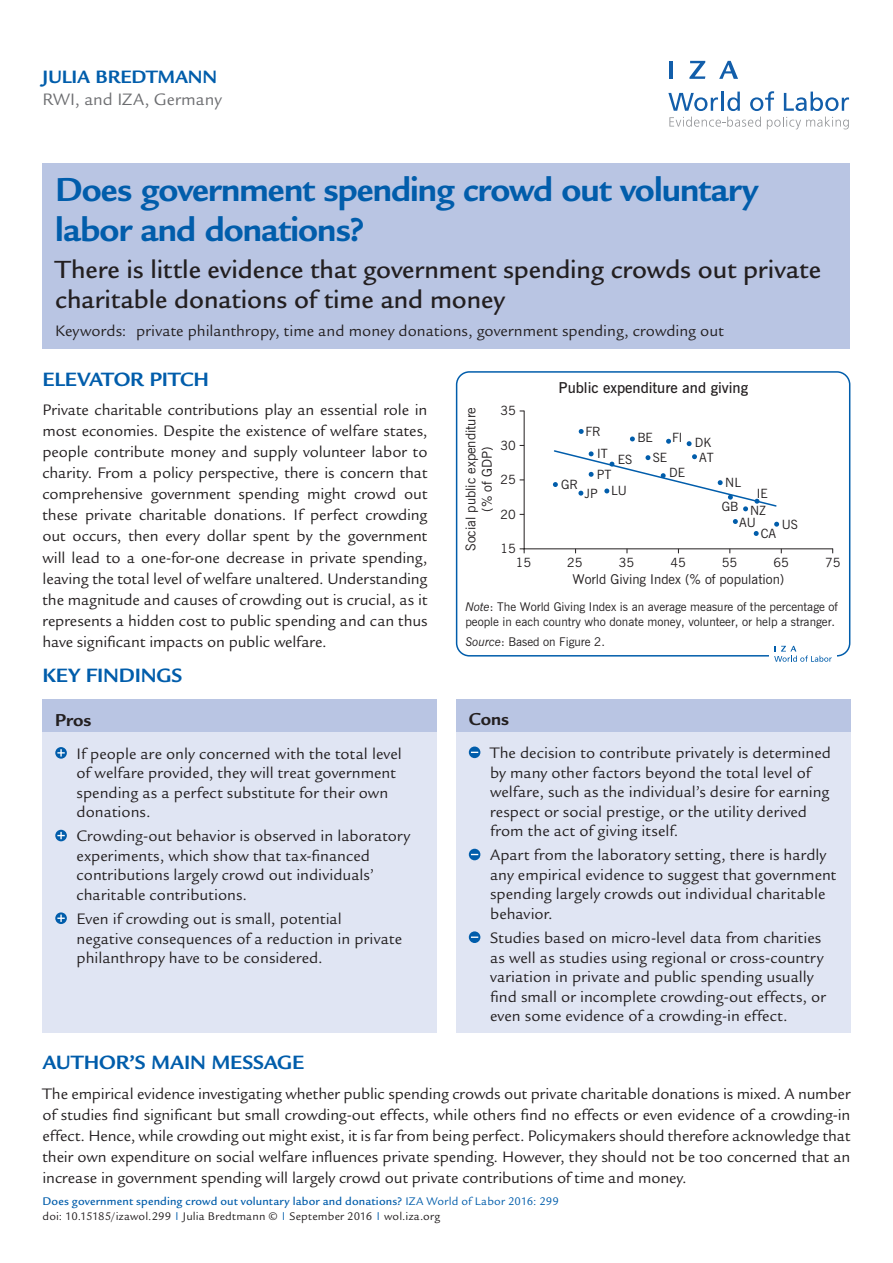
<style>
.page{position:relative;width:893px;height:1263px;background:#fff}
.page>*{position:absolute;margin:0;border:0;box-sizing:border-box;transform-origin:0 0}
.t1{font:700 36px/40.5px "Legacy Sans Std";letter-spacing:-.025em;color:#015dab}
.t2{font:500 27px/30px "Legacy Sans Std";letter-spacing:-.005em;color:#231f20}
.t3{font:700 21px "Legacy Sans Std";letter-spacing:-.005em;color:#015dab}
.t4{font:700 19.5px "Legacy Sans Std";letter-spacing:-.005em;color:#015dab}
.t5{font:700 18.75px "Legacy Sans Std";letter-spacing:-.005em;color:#231f20}
.t6{font:18px "Legacy Sans Std";letter-spacing:-.005em;color:#6c6d70}
.t7{font:16.5px/19.5px "Legacy Sans Std";letter-spacing:.005em;color:#231f20}
.t8{font:600 15px "News Gothic BT";color:#231f20}
.t9{font:13.5px/16.2px "News Gothic BT";color:#231f20;text-align:center}
.t10{font:12.75px/21.6px "News Gothic BT";color:#231f20}
.t11{font:12px/15px "Legacy Sans Std";letter-spacing:.015em;color:#231f20}
.t12{font:12px/15px "News Gothic BT";color:#231f20}
.s1{font-style:italic}
.s2{font-weight:500;color:#015dab}
.s3{color:#015dab}
</style>
<div class="page">
<svg style="left:668px;top:93px;width:50px;height:18px"></svg>
<hr style="left:721px;top:92px;width:3px;height:19px;background:#125eaa">
<svg style="left:727px;top:92px;width:13px;height:19px"></svg>
<svg style="left:750px;top:91px;width:24px;height:20px"></svg>
<svg style="left:784px;top:92px;width:65px;height:19px"></svg>
<svg style="left:669px;top:117px;width:92px;height:10px"></svg>
<svg style="left:767px;top:117px;width:82px;height:12px"></svg>
<hr style="left:669px;top:61px;width:4px;height:18px;background:#125eaa">
<svg style="left:689px;top:61px;width:16px;height:18px"></svg>
<svg style="left:719px;top:61px;width:19px;height:18px"></svg>
<div style="left:456px;top:702px;width:394px;height:330px;background:#e0e5f3"></div>
<div style="left:43px;top:702px;width:394px;height:330px;background:#e0e5f3"></div>
<div style="left:43px;top:699px;width:394px;height:33px;background:#b9c5e3"></div>
<div style="left:456px;top:699px;width:394px;height:33px;background:#b9c5e3"></div>
<svg style="left:55px;top:747px;width:12px;height:12px"></svg>
<svg style="left:57px;top:749px;width:8px;height:7px"></svg>
<svg style="left:55px;top:830px;width:12px;height:11px"></svg>
<svg style="left:57px;top:832px;width:8px;height:7px"></svg>
<svg style="left:55px;top:912px;width:12px;height:12px"></svg>
<svg style="left:57px;top:914px;width:8px;height:8px"></svg>
<svg style="left:469px;top:746px;width:11px;height:12px"></svg>
<svg style="left:469px;top:849px;width:11px;height:11px"></svg>
<div style="left:469px;top:931px;width:11px;height:12px;background:#015dab;border-radius:50%"></div>
<svg style="left:471px;top:936px;width:7px;height:2px"></svg>
<div style="left:43px;top:163px;width:807px;height:186px;background:#b9c5e3"></div>
<div style="left:456px;top:371px;width:394px;height:285px;border:2px solid #015dab;border-radius:13px"></div>
<svg style="left:520px;top:410px;width:313px;height:143px"></svg>
<div style="left:769px;top:640px;width:68px;height:26px;background:#fff"></div>
<svg style="left:774px;top:646px;width:58px;height:16px"></svg>
<p class="t4" style="left:43px;top:66px;width:176px">Julia Bredtmann</p>
<p class="t6" style="left:43px;top:89px;width:181px">RWI, and IZA, Germany</p>
<h1 class="t1" style="left:55px;top:169px;width:704px">Does government spending crowd out voluntary labor and donations?</h1>
<h2 class="t2" style="left:55px;top:254px;width:767px">There is little evidence that government spending crowds out private charitable donations of time and money</h2>
<p class="t7" style="left:55px;top:321px;width:670px">Keywords: private philanthropy, time and money donations, government spending, crowding out</p>
<p class="t3" style="left:43px;top:367px;width:168px">ELEVATOR PITCH</p>
<p class="t7" style="left:43px;top:400px;width:387px;line-height:21px;text-align:justify">Private charitable contributions play an essential role in most economies. Despite the existence of welfare states, people contribute money and supply volunteer labor to charity. From a policy perspective, there is concern that comprehensive government spending might crowd out these private charitable donations. If perfect crowding out occurs, then every dollar spent by the government will lead to a one-for-one decrease in private spending, leaving the total level of welfare unaltered. Understanding the magnitude and causes of crowding out is crucial, as it represents a hidden cost to public spending and can thus have significant impacts on public welfare.</p>
<p class="t3" style="left:43px;top:664px;width:67px">KEY FINDIN</p>
<p class="t3" style="left:156px;top:664px;width:27px">GS</p>
<p class="t5" style="left:55px;top:709px;width:38px">Pros</p>
<p class="t7" style="left:77px;top:744px;width:327px">If people are only concerned with the total level of welfare provided, they will treat government spending as a perfect substitute for their own donations.</p>
<p class="t7" style="left:77px;top:826px;width:335px">Crowding-out behavior is observed in laboratory experiments, which show that tax-financed contributions largely crowd out individuals’ charitable contributions.</p>
<p class="t7" style="left:77px;top:909px;width:327px">Even if crowding out is small, potential negative consequences of a reduction in private philanthropy have to be considered.</p>
<p class="t9" style="left:463px;top:551px;width:145px;rotate:-90deg">Social public expenditure (% of GDP)</p>
<p class="t10" style="left:501px;top:400px;width:17px">35</p>
<p class="t10" style="left:501px;top:434px;width:17px">30</p>
<p class="t10" style="left:501px;top:469px;width:17px">25</p>
<p class="t10" style="left:501px;top:503px;width:17px">20</p>
<p class="t10" style="left:501px;top:538px;width:17px">15</p>
<p class="t8" style="left:558px;top:378px;width:191px">Public expenditure and giving</p>
<p class="t10" style="left:597px;top:420px;width:16px;text-indent:-11px">FR<br>IT<br>PT</p>
<p class="t10" style="left:584px;top:481px;width:44px">JP LU</p>
<p class="t10" style="left:672px;top:426px;width:12px">FI</p>
<p class="t10" style="left:637px;top:427px;width:17px">BE</p>
<p class="t10" style="left:653px;top:447px;width:16px">SE</p>
<p class="t10" style="left:618px;top:448px;width:16px">ES</p>
<p class="t10" style="left:669px;top:462px;width:17px">DE</p>
<p class="t10" style="left:561px;top:474px;width:18px">GR</p>
<p class="t10" style="left:695px;top:436px;width:21px;line-height:14.2px;text-align:center">DK<br>AT</p>
<p class="t10" style="left:722px;top:470px;width:21px;line-height:24.5px">NL<br>GB</p>
<p class="t10" style="left:750px;top:484px;width:19px;line-height:17.5px;text-align:center">IE<br>NZ</p>
<p class="t10" style="left:739px;top:511px;width:18px">AU</p>
<p class="t10" style="left:782px;top:513px;width:18px">US</p>
<p class="t10" style="left:761px;top:523px;width:17px">CA</p>
<p class="t10" style="left:516px;top:551px;width:17px">15</p>
<p class="t10" style="left:567px;top:551px;width:17px">25</p>
<p class="t10" style="left:619px;top:551px;width:17px">35</p>
<p class="t10" style="left:670px;top:551px;width:17px">45</p>
<p class="t10" style="left:722px;top:551px;width:17px">55</p>
<p class="t10" style="left:773px;top:551px;width:17px">65</p>
<p class="t10" style="left:825px;top:551px;width:17px">75</p>
<p class="t9" style="left:572px;top:571px;width:213px">World Giving Index (% of population)</p>
<p class="t12" style="left:465px;top:599px;width:374px"><span class="s1">Note</span>: The World Giving Index is an average measure of the percentage of people in each country who donate money, volunteer, or help a stranger.</p>
<p class="t12" style="left:465px;top:634px;width:141px"><span class="s1">Source</span>: Based on Figure 2.</p>
<p class="t5" style="left:469px;top:708px;width:42px">Cons</p>
<p class="t7" style="left:490px;top:743px;width:342px">The decision to contribute privately is determined by many other factors beyond the total level of welfare, such as the individual’s desire for earning respect or social prestige, or the utility derived from the act of giving itself.</p>
<p class="t7" style="left:490px;top:845px;width:348px">Apart from the laboratory setting, there is hardly any empirical evidence to suggest that government spending largely crowds out individual charitable behavior.</p>
<p class="t7" style="left:490px;top:928px;width:337px">Studies based on micro-level data from charities as well as studies using regional or cross-country variation in private and public spending usually find small or incomplete crowding-out effects, or even some evidence of a crowding-in effect.</p>
<p class="t3" style="left:43px;top:1050px;width:15px">AUT</p>
<p class="t3" style="left:84px;top:1050px;width:82px">HOR’S MAIN</p>
<p class="t3" style="left:212px;top:1050px;width:92px">MESSAGE</p>
<p class="t7" style="left:43px;top:1083px;width:809px;line-height:21px;text-align:justify">The empirical evidence investigating whether public spending crowds out private charitable donations is mixed. A number of studies find significant but small crowding-out effects, while others find no effects or even evidence of a crowding-in effect. Hence, while crowding out might exist, it is far from being perfect. Policymakers should therefore acknowledge that their own expenditure on social welfare influences private spending. However, they should not be too concerned that an increase in government spending will largely crowd out private contributions of time and money.</p>
<p class="t11" style="left:43px;top:1193px;width:518px"><span class="s2">Does government spending crowd out voluntary labor and donations?</span> <span class="s3">IZA World of Labor 2016: 299 </span>doi: 10.15185/izawol.299 <sup>|</sup> Julia Bredtmann © <sup>|</sup> September 2016 <sup>|</sup> wol.iza.org</p>
</div>
